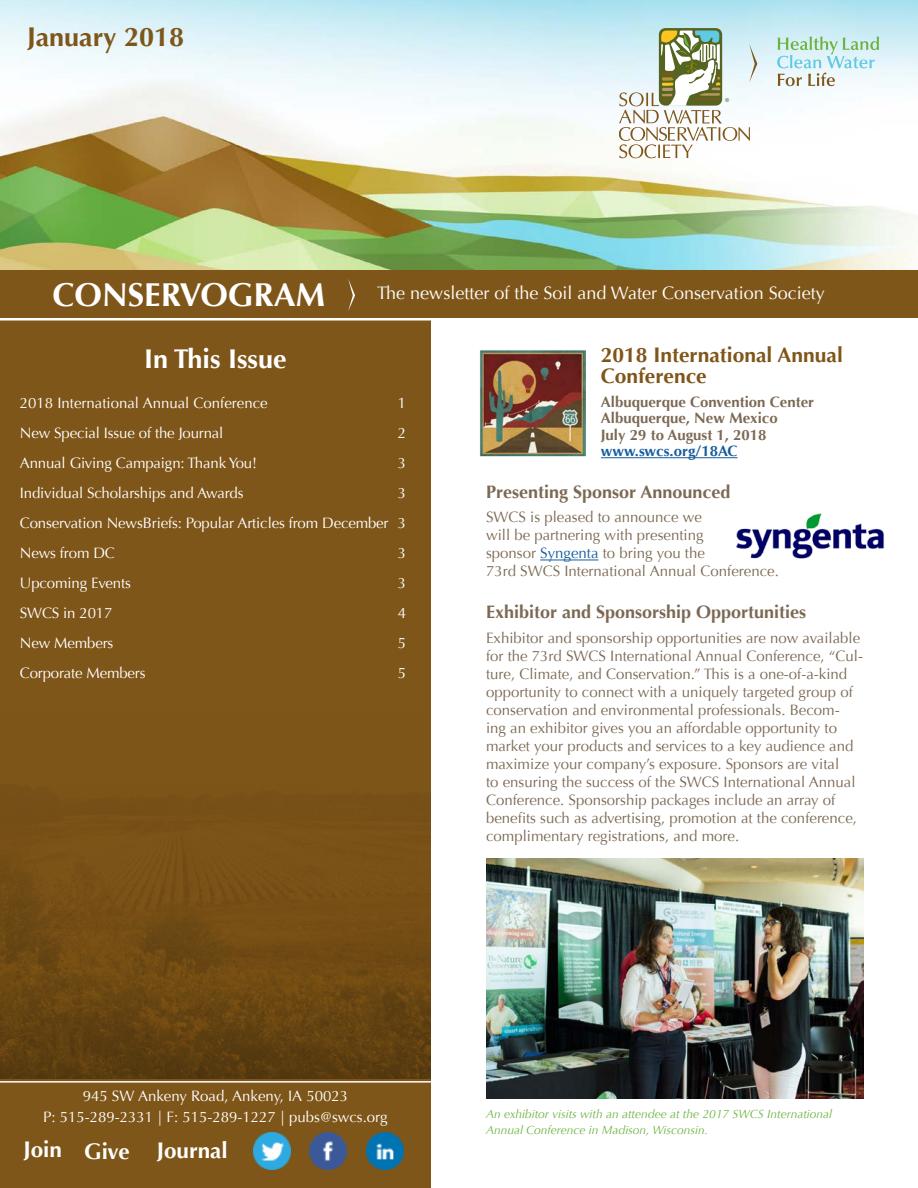
<style>
.page{position:relative;width:918px;height:1188px;background:#fff}
.page>*{position:absolute;margin:0;border:0;box-sizing:border-box;transform-origin:0 0}
.t1{font:700 33px "Optima";color:#fff}
.Issue_title{font:700 27px "Optima";color:#7f5619}
.article_title{font:700 27px "Optima";color:#fff}
.body{font:700 22.5px "Optima";color:#fff}
.body-2{font:700 21px/21px "Optima";color:#7f5619}
.body-3{font:700 18px "Optima";color:#7c6954}
.t2{font:18px "Optima";color:#fff}
.body-4{font:15px/18px "Optima";color:#7c6954}
.body-5{font:15px "Optima";letter-spacing:-.01em;color:#fff}
.body-6{font:700 15px/16.5px "Optima";color:#7c6954}
.body-7{font:italic 12px/16.5px "Optima";color:#6cb43f}
.s1{color:#175d9e}
</style>
<div class="page">
<img style="left:0;top:0;width:918px;height:270px">
<div style="left:0;top:270px;width:918px;height:48px;background:#7f5619"></div>
<svg style="left:348px;top:279px;width:7px;height:32px"></svg>
<hr style="left:601px;top:457px;width:137px;height:1px;background:#175d9e">
<hr style="left:540px;top:560px;width:59px;height:1px;background:#175d9e">
<div style="left:0;top:321px;width:431px;height:867px;background:#7f5619"></div>
<hr style="left:0;top:1081px;width:431px;height:2px;background:#fff">
<div style="left:659px;top:28px;width:63px;height:78px;background:#566421;border-radius:7px"></div>
<svg style="left:619px;top:30px;width:138px;height:128px"></svg>
<svg style="left:777px;top:37px;width:102px;height:49px;background:#cbe4de"></svg>
<img style="left:310px;top:1133px;width:37px;height:37px">
<img style="left:366px;top:1133px;width:37px;height:37px">
<img style="left:253px;top:1133px;width:37px;height:37px">
<img style="left:0;top:797px;width:431px;height:282px">
<img style="left:736px;top:513px;width:148px;height:45px">
<img style="left:486px;top:859px;width:378px;height:239px">
<img style="left:479px;top:350px;width:107px;height:106px">
<p class="Issue_title" style="left:27px;top:21px;width:159px">January 2018</p>
<h1 class="t1" style="left:52px;top:275px;width:274px">CONSERVOGRAM</h1>
<p class="t2" style="left:377px;top:283px;width:449px">The newsletter of the Soil and Water Conservation Society</p>
<p class="article_title" style="left:144px;top:343px;width:144px">In This Issue</p>
<p class="body-5" style="left:20px;top:394px;width:249px">2018 International Annual Conference</p>
<p class="body-5" style="left:398px;top:394px;width:10px">1</p>
<p class="body-5" style="left:20px;top:424px;width:205px">New Special Issue of the Journal</p>
<p class="body-5" style="left:398px;top:424px;width:10px">2</p>
<p class="body-5" style="left:20px;top:454px;width:239px">Annual Giving Campaign: Thank You!</p>
<p class="body-5" style="left:398px;top:454px;width:10px">3</p>
<p class="body-5" style="left:20px;top:484px;width:225px">Individual Scholarships and Awards</p>
<p class="body-5" style="left:398px;top:484px;width:10px">3</p>
<p class="body-5" style="left:20px;top:514px;width:388px">Conservation NewsBriefs: Popular Articles from December 3</p>
<p class="body-5" style="left:20px;top:544px;width:97px">News from DC</p>
<p class="body-5" style="left:398px;top:544px;width:10px">3</p>
<p class="body-5" style="left:20px;top:574px;width:113px">Upcoming Events</p>
<p class="body-5" style="left:398px;top:574px;width:10px">3</p>
<p class="body-5" style="left:20px;top:604px;width:94px">SWCS in 2017</p>
<p class="body-5" style="left:398px;top:604px;width:10px">4</p>
<p class="body-5" style="left:20px;top:634px;width:95px">New Members</p>
<p class="body-5" style="left:398px;top:634px;width:10px">5</p>
<p class="body-5" style="left:20px;top:664px;width:127px">Corporate Members</p>
<p class="body-5" style="left:398px;top:664px;width:10px">5</p>
<p class="body-2" style="left:601px;top:345px;width:244px">2018 International Annual<br>Conference</p>
<p class="body-6" style="left:601px;top:394px;width:215px">Albuquerque Convention Center<br>Albuquerque, New Mexico<br>July 29 to August 1, 2018 <span class="s1">www.swcs.org/18AC</span></p>
<p class="body-3" style="left:486px;top:481px;width:246px">Presenting Sponsor Announced</p>
<p class="body-4" style="left:486px;top:509px;width:294px">SWCS is pleased to announce we<br>will be partnering with presenting<br>sponsor <span class="s1">Syngenta</span> to bring you the<br>73rd SWCS International Annual Conference.</p>
<p class="body-3" style="left:486px;top:601px;width:322px">Exhibitor and Sponsorship Opportunities</p>
<p class="body-4" style="left:486px;top:629px;width:379px">Exhibitor and sponsorship opportunities are now available for the 73rd SWCS International Annual Conference, “Cul&shy;ture, Climate, and Conservation.” This is a one-of-a-kind opportunity to connect with a uniquely targeted group of conservation and environmental professionals. Becom&shy;ing an exhibitor gives you an affordable opportunity to market your products and services to a key audience and maximize your company’s exposure. Sponsors are vital<br>to ensuring the success of the SWCS International Annual Conference. Sponsorship packages include an array of benefits such as advertising, promotion at the conference, complimentary registrations, and more.</p>
<p class="body-5" style="left:83px;top:1087px;width:267px">945 SW Ankeny Road, Ankeny, IA 50023</p>
<p class="body-5" style="left:43px;top:1109px;width:346px">P: 515-289-2331 | F: 515-289-1227 | pubs@swcs.org</p>
<p class="body-7" style="left:486px;top:1105px;width:348px">An exhibitor visits with an attendee at the 2017 SWCS International<br>Annual Conference in Madison, Wisconsin.</p>
<p class="body" style="left:24px;top:1136px;width:40px">Join</p>
<p class="body" style="left:84px;top:1138px;width:47px">Give</p>
<p class="body" style="left:157px;top:1137px;width:73px">Journal</p>
</div>
